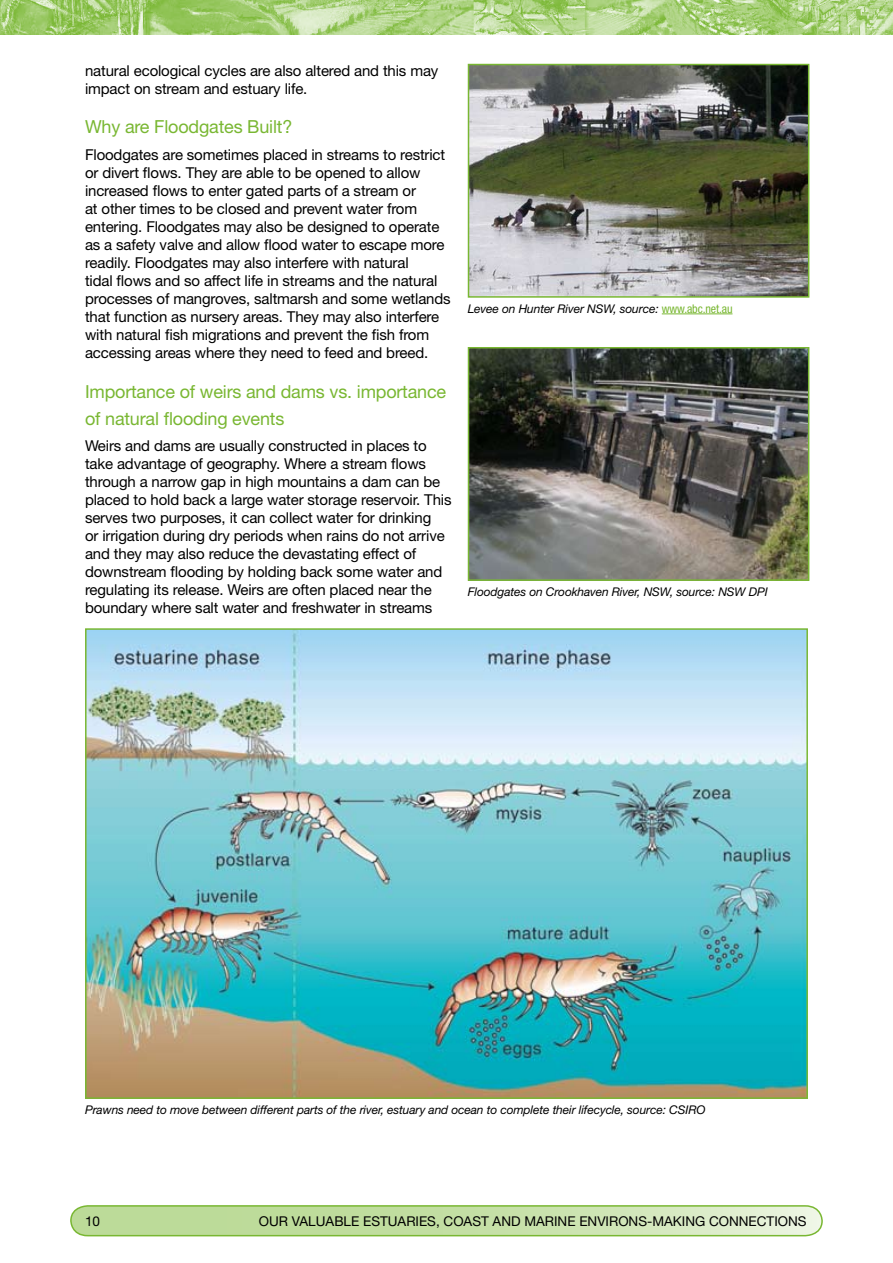
<style>
.page{position:relative;width:893px;height:1263px;background:#fff}
.page>*{position:absolute;margin:0;border:0;box-sizing:border-box;transform-origin:0 0}
.t1{font:18px/27px "Helvetica Neue";letter-spacing:-.01em;color:#79b732}
.t2{font:15px/18px "Helvetica Neue";letter-spacing:-.01em;color:#000}
.t3{font:13.5px "Helvetica Neue";color:#000}
.t4{font:italic 12px "Helvetica Neue";letter-spacing:-.01em;color:#000}
.s1{font-style:normal;font-stretch:condensed;color:#79b732}
</style>
<div class="page">
<svg style="left:70px;top:1205px;width:753px;height:32px;background:#c3dea3"></svg>
<img style="left:0;top:0;width:893px;height:34px">
<hr style="left:662px;top:314px;width:70px;height:1px;background:#79b732">
<img style="left:471px;top:67px;width:335px;height:228px">
<div style="left:468px;top:64px;width:341px;height:234px;border:2px solid #79b732"></div>
<img style="left:471px;top:350px;width:335px;height:228px">
<div style="left:468px;top:347px;width:341px;height:234px;border:2px solid #79b732"></div>
<img style="left:88px;top:631px;width:717px;height:465px">
<div style="left:85px;top:628px;width:723px;height:471px;border:2px solid #79b732"></div>
<p class="t2" style="left:85px;top:61px;width:355px">natural ecological cycles are also altered and this may impact on stream and estuary life.</p>
<p class="t1" style="left:85px;top:113px;width:209px">Why are Floodgates Built?</p>
<p class="t2" style="left:85px;top:145px;width:367px">Floodgates are sometimes placed in streams to restrict or divert flows. They are able to be opened to allow increased flows to enter gated parts of a stream or<br>at other times to be closed and prevent water from entering. Floodgates may also be designed to operate as a safety valve and allow flood water to escape more readily. Floodgates may also interfere with natural<br>tidal flows and so affect life in streams and the natural processes of mangroves, saltmarsh and some wetlands that function as nursery areas. They may also interfere with natural fish migrations and prevent the fish from accessing areas where they need to feed and breed.</p>
<p class="t1" style="left:85px;top:377px;width:363px">Importance of weirs and dams vs. importance of natural flooding events</p>
<p class="t2" style="left:85px;top:437px;width:368px">Weirs and dams are usually constructed in places to take advantage of geography. Where a stream flows through a narrow gap in high mountains a dam can be placed to hold back a large water storage reservoir. This serves two purposes, it can collect water for drinking<br>or irrigation during dry periods when rains do not arrive and they may also reduce the devastating effect of downstream flooding by holding back some water and regulating its release. Weirs are often placed near the boundary where salt water and freshwater in streams</p>
<p class="t4" style="left:468px;top:301px;width:266px">Levee on Hunter River NSW, source: <span class="s1">www.abc.net.au</span></p>
<p class="t4" style="left:468px;top:584px;width:302px">Floodgates on Crookhaven River, NSW, source: NSW DPI</p>
<p class="t4" style="left:85px;top:1102px;width:622px">Prawns need to move between different parts of the river, estuary and ocean to complete their lifecycle, source: CSIRO</p>
<p class="t3" style="left:85px;top:1213px;width:17px">10</p>
<p class="t3" style="left:259px;top:1213px;width:549px">OUR VALUABLE ESTUARIES, COAST AND MARINE ENVIRONS-MAKING CONNECTIONS</p>
</div>
